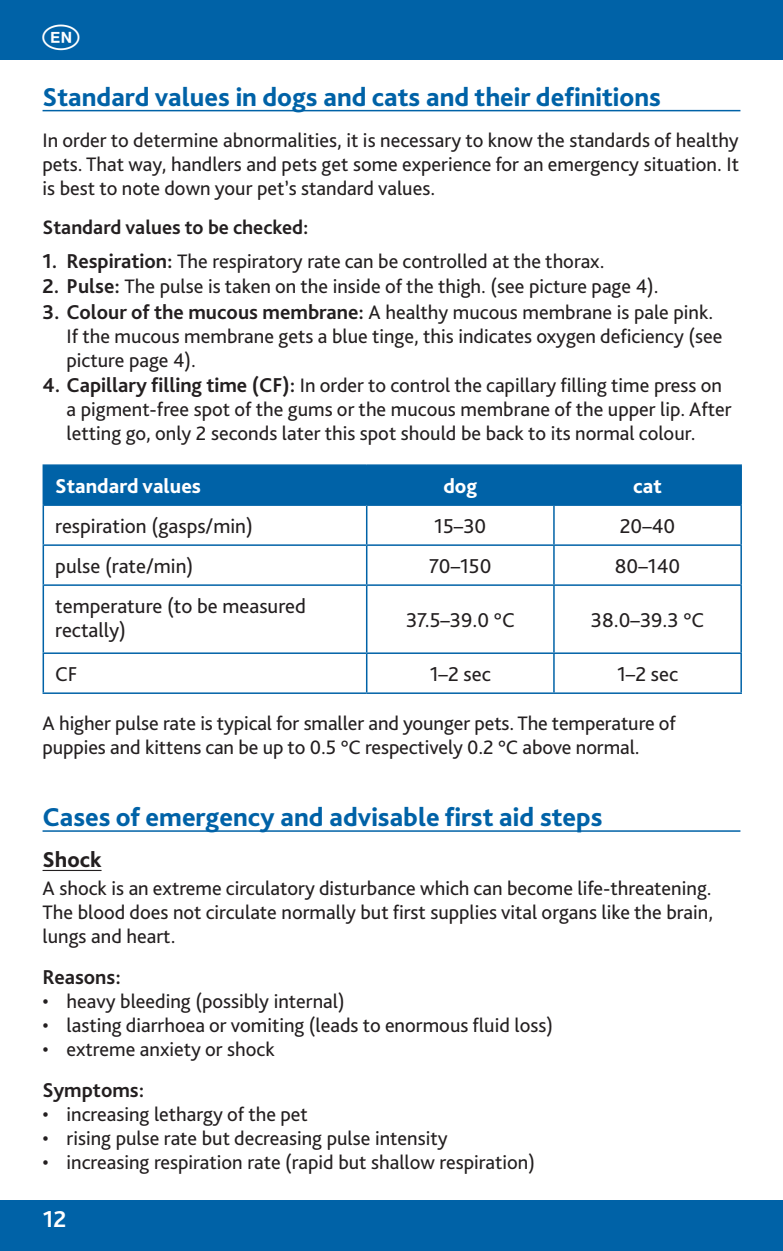
<style>
.page{position:relative;width:783px;height:1251px;background:#fff}
.page>*{position:absolute;margin:0;border:0;box-sizing:border-box;transform-origin:0 0}
.t1{font:30px "Natrix";color:#fff}
.t2{font:800 27px "Bliss Pro";color:#0062a7}
.t3{font:700 24px "Bliss Pro";color:#fff}
.t4{font:800 22.5px "Bliss Pro";color:#231f20}
.t5{font:21px/24px "Bliss Pro";color:#231f20}
.t6{font:800 21px "Bliss Pro";color:#fff}
.t7{font:700 21px "Bliss Pro";color:#231f20}
.t8{font:20.4px/24px "Bliss Pro";color:#231f20}
.t9{font:700 20.4px "Bliss Pro";color:#231f20}
.s1{font-weight:700;font-size:21px}
</style>
<div class="page">
<div style="left:0;top:1199px;width:782px;height:51px;background:#0062a7"></div>
<div style="left:0;top:0;width:782px;height:60px;background:#0062a7"></div>
<hr style="left:43px;top:110px;width:697px;height:1px;background:#0062a7">
<hr style="left:43px;top:830px;width:697px;height:1px;background:#0062a7">
<hr style="left:43px;top:869px;width:58px;height:1px;background:#231f20">
<div style="left:44px;top:466px;width:696px;height:38px;background:#0062a7"></div>
<svg style="left:44px;top:506px;width:696px;height:186px"></svg>
<hr style="left:43px;top:466px;width:1px;height:38px;background:#0062a7">
<hr style="left:43px;top:464px;width:323px;height:2px;background:#0062a7">
<hr style="left:366px;top:466px;width:1px;height:38px;background:#0062a7">
<hr style="left:366px;top:464px;width:188px;height:2px;background:#0062a7">
<hr style="left:553px;top:466px;width:1px;height:38px;background:#0062a7">
<hr style="left:554px;top:464px;width:187px;height:2px;background:#0062a7">
<hr style="left:740px;top:466px;width:1px;height:38px;background:#0062a7">
<hr style="left:43px;top:506px;width:1px;height:38px;background:#0062a7">
<hr style="left:43px;top:504px;width:323px;height:2px;background:#0062a7">
<hr style="left:366px;top:506px;width:1px;height:38px;background:#0062a7">
<hr style="left:366px;top:504px;width:188px;height:2px;background:#0062a7">
<hr style="left:553px;top:506px;width:1px;height:38px;background:#0062a7">
<hr style="left:554px;top:504px;width:187px;height:2px;background:#0062a7">
<hr style="left:740px;top:506px;width:1px;height:38px;background:#0062a7">
<hr style="left:43px;top:545px;width:1px;height:39px;background:#0062a7">
<hr style="left:43px;top:544px;width:323px;height:1px;background:#0062a7">
<hr style="left:366px;top:545px;width:1px;height:39px;background:#0062a7">
<hr style="left:366px;top:544px;width:188px;height:1px;background:#0062a7">
<hr style="left:553px;top:545px;width:1px;height:39px;background:#0062a7">
<hr style="left:554px;top:544px;width:187px;height:1px;background:#0062a7">
<hr style="left:740px;top:545px;width:1px;height:39px;background:#0062a7">
<hr style="left:43px;top:585px;width:1px;height:67px;background:#0062a7">
<hr style="left:43px;top:584px;width:323px;height:1px;background:#0062a7">
<hr style="left:366px;top:585px;width:1px;height:67px;background:#0062a7">
<hr style="left:366px;top:584px;width:188px;height:1px;background:#0062a7">
<hr style="left:553px;top:585px;width:1px;height:67px;background:#0062a7">
<hr style="left:554px;top:584px;width:187px;height:1px;background:#0062a7">
<hr style="left:740px;top:585px;width:1px;height:67px;background:#0062a7">
<hr style="left:43px;top:653px;width:1px;height:39px;background:#0062a7">
<hr style="left:43px;top:652px;width:323px;height:1px;background:#0062a7">
<hr style="left:43px;top:692px;width:323px;height:1px;background:#0062a7">
<hr style="left:366px;top:653px;width:1px;height:39px;background:#0062a7">
<hr style="left:366px;top:652px;width:188px;height:1px;background:#0062a7">
<hr style="left:366px;top:692px;width:188px;height:1px;background:#0062a7">
<hr style="left:553px;top:653px;width:1px;height:39px;background:#0062a7">
<hr style="left:554px;top:652px;width:187px;height:1px;background:#0062a7">
<hr style="left:740px;top:653px;width:1px;height:39px;background:#0062a7">
<hr style="left:554px;top:692px;width:187px;height:1px;background:#0062a7">
<h1 class="t1" style="left:43px;top:20px;width:40px">E</h1>
<h2 class="t2" style="left:43px;top:80px;width:619px">Standard values in dogs and cats and their definitions</h2>
<p class="t8" style="left:43px;top:127px;width:697px;text-align:justify">In order to determine abnormalities, it is necessary to know the standards of healthy pets. That way, handlers and pets get some experience for an emergency situation. It is best to note down your pet’s standard values.</p>
<p class="t9" style="left:43px;top:214px;width:267px">Standard values to be checked:</p>
<p class="t8" style="left:43px;top:248px;width:563px"><span class="s1">1. Respiration:</span> The respiratory rate can be controlled at the thorax.</p>
<p class="t8" style="left:43px;top:274px;width:617px"><span class="s1">2. Pulse:</span> The pulse is taken on the inside of the thigh. (see picture page 4).</p>
<p class="t8" style="left:67px;top:299px;width:657px;text-indent:-24px"><span class="s1">3. Colour of the mucous membrane:</span> A healthy mucous membrane is pale pink.<br>If the mucous membrane gets a blue tinge, this indicates oxygen deficiency (see picture page 4).</p>
<p class="t8" style="left:67px;top:373px;width:666px;text-indent:-24px"><span class="s1">4. Capillary filling time (CF):</span> In order to control the capillary filling time press on a pigment-free spot of the gums or the mucous membrane of the upper lip. After letting go, only 2 seconds later this spot should be back to its normal colour.</p>
<p class="t6" style="left:55px;top:473px;width:147px">Standard values</p>
<p class="t6" style="left:443px;top:473px;width:35px">dog</p>
<p class="t6" style="left:633px;top:473px;width:30px">cat</p>
<p class="t5" style="left:55px;top:513px;width:199px">respiration (gasps/min)</p>
<p class="t5" style="left:434px;top:513px;width:54px">15–30</p>
<p class="t5" style="left:619px;top:513px;width:57px">20–40</p>
<p class="t5" style="left:55px;top:553px;width:139px">pulse (rate/min)</p>
<p class="t5" style="left:429px;top:553px;width:64px">70–150</p>
<p class="t5" style="left:614px;top:553px;width:67px">80–140</p>
<p class="t5" style="left:55px;top:593px;width:252px">temperature (to be measured rectally)</p>
<p class="t5" style="left:406px;top:607px;width:110px">37.5–39.0 °C</p>
<p class="t5" style="left:590px;top:607px;width:115px">38.0–39.3 °C</p>
<p class="t5" style="left:55px;top:661px;width:24px">CF</p>
<p class="t5" style="left:429px;top:661px;width:63px">1–2 sec</p>
<p class="t5" style="left:617px;top:661px;width:63px">1–2 sec</p>
<p class="t8" style="left:43px;top:710px;width:634px">A higher pulse rate is typical for smaller and younger pets. The temperature of puppies and kittens can be up to 0.5 °C respectively 0.2 °C above normal.</p>
<h2 class="t2" style="left:43px;top:800px;width:561px">Cases of emergency and advisable first aid steps</h2>
<p class="t4" style="left:43px;top:845px;width:60px">Shock</p>
<p class="t8" style="left:43px;top:875px;width:672px;text-align:justify">A shock is an extreme circulatory disturbance which can become life-threatening.<br>The blood does not circulate normally but first supplies vital organs like the brain, lungs and heart.</p>
<p class="t7" style="left:43px;top:963px;width:80px">Reasons:</p>
<p class="t8" style="left:43px;top:988px;width:303px">• heavy bleeding (possibly internal)</p>
<p class="t8" style="left:43px;top:1012px;width:512px">• lasting diarrhoea or vomiting (leads to enormous fluid loss)</p>
<p class="t8" style="left:43px;top:1036px;width:234px">• extreme anxiety or shock</p>
<p class="t7" style="left:43px;top:1076px;width:103px">Symptoms:</p>
<p class="t8" style="left:43px;top:1100px;width:267px">• increasing lethargy of the pet</p>
<p class="t8" style="left:43px;top:1124px;width:406px">• rising pulse rate but decreasing pulse intensity</p>
<p class="t8" style="left:43px;top:1148px;width:494px">• increasing respiration rate (rapid but shallow respiration)</p>
<p class="t3" style="left:43px;top:1203px;width:25px">12</p>
</div>
